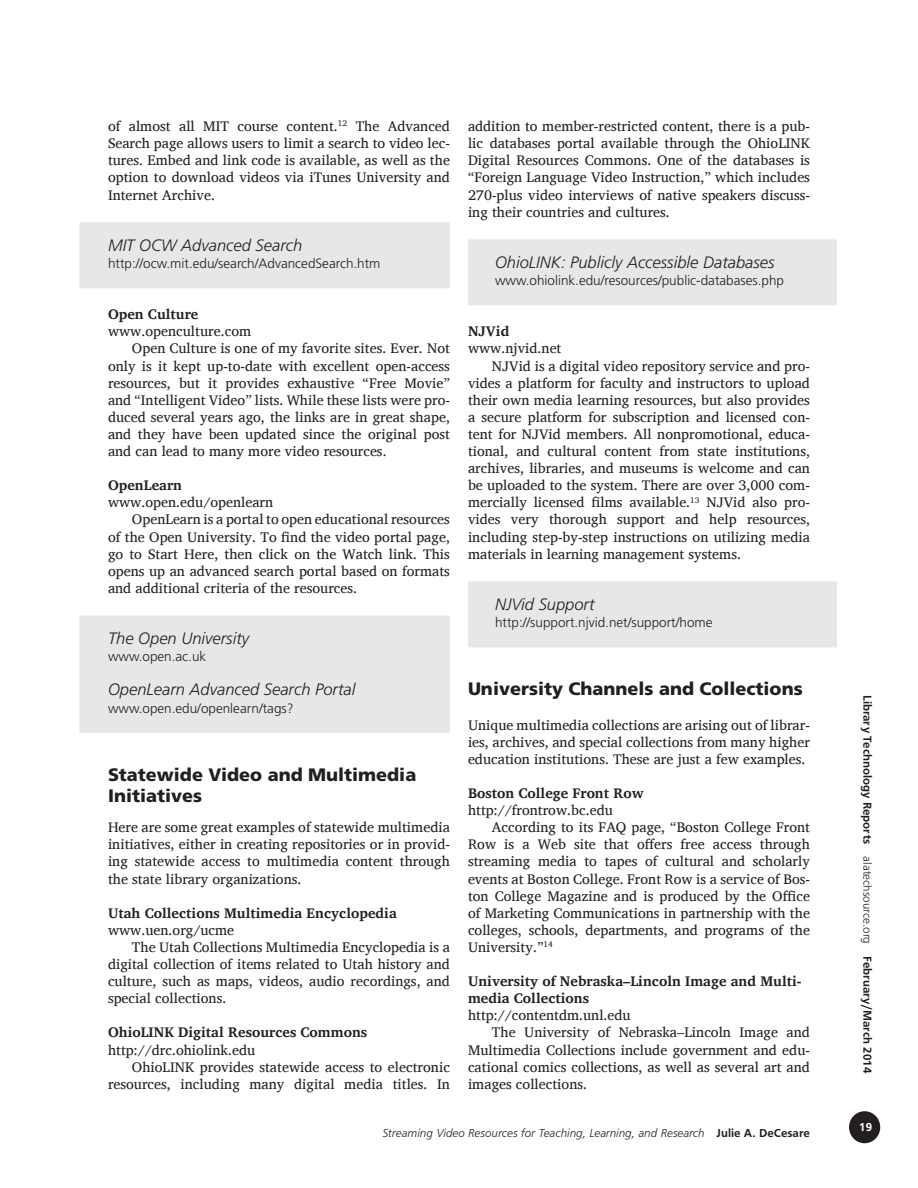
<style>
.page{position:relative;width:918px;height:1188px;background:#fff}
.page>*{position:absolute;margin:0;border:0;box-sizing:border-box;transform-origin:0 0}
.t1{font:900 18px/21px "Frutiger";color:#231f20}
.t2{font:italic 300 16.5px "Frutiger";color:#231f20}
.t3{font:14.25px/17.1px "Charis SIL";color:#231f20;text-align:justify}
.t4{font:700 14.25px/17.1px "Charis SIL";color:#231f20}
.t5{font:300 13.5px "Frutiger";color:#231f20}
.t6{font:12px "Frugal Sans Light Italic DTC";color:#231f20}
.t7{font:12px "Frugal Sans Bold DTC";color:#231f20}
.t8{font:12px "Frugal Sans Bold DTC";color:#fff}
.s1{font-family:"Frugal Sans Bold DTC"}
.s2{font-family:"Frugal Sans Light DTC"}
</style>
<div class="page">
<div style="left:850px;top:1112px;width:29px;height:31px;background:#231f20;border-radius:50%"></div>
<div style="left:849px;top:1111px;width:31px;height:32px;border:2px solid #231f20;border-radius:50%"></div>
<div style="left:80px;top:222px;width:370px;height:66px;background:#e6e7e9"></div>
<div style="left:80px;top:616px;width:370px;height:66px;background:#e6e7e9"></div>
<div style="left:80px;top:667px;width:370px;height:66px;background:#e6e7e9"></div>
<div style="left:468px;top:239px;width:369px;height:66px;background:#e6e7e9"></div>
<div style="left:468px;top:581px;width:369px;height:66px;background:#e6e7e9"></div>
<p class="t3" style="left:108px;top:118px;width:344px">of almost all MIT course content.<sup>12</sup> The Advanced Search page allows users to limit a search to video lec&shy;tures. Embed and link code is available, as well as the option to download videos via iTunes University and Internet Archive.</p>
<p class="t2" style="left:108px;top:236px;width:196px">MIT OCW Advanced Search</p>
<p class="t5" style="left:108px;top:256px;width:274px">http://ocw.mit.edu/search/AdvancedSearch.htm</p>
<p class="t4" style="left:108px;top:306px;width:92px">Open Culture</p>
<p class="t3" style="left:108px;top:323px;width:145px">www.openculture.com</p>
<p class="t3" style="left:132px;top:340px;width:319px">Open Culture is one of my favorite sites. Ever. Not</p>
<p class="t3" style="left:108px;top:357px;width:343px">only is it kept up-to-date with excellent open-access</p>
<p class="t3" style="left:108px;top:374px;width:343px">resources, but it provides exhaustive “Free Movie”</p>
<p class="t3" style="left:108px;top:391px;width:343px">and “Intelligent Video” lists. While these lists were pro-</p>
<p class="t3" style="left:108px;top:408px;width:343px">duced several years ago, the links are in great shape,</p>
<p class="t3" style="left:108px;top:425px;width:343px">and they have been updated since the original post</p>
<p class="t3" style="left:108px;top:443px;width:280px">and can lead to many more video resources.</p>
<p class="t4" style="left:108px;top:477px;width:76px">OpenLearn</p>
<p class="t3" style="left:108px;top:494px;width:167px">www.open.edu/openlearn</p>
<p class="t3" style="left:132px;top:511px;width:319px">OpenLearn is a portal to open educational resources</p>
<p class="t3" style="left:108px;top:528px;width:344px">of the Open University. To find the video portal page,</p>
<p class="t3" style="left:108px;top:545px;width:343px">go to Start Here, then click on the Watch link. This</p>
<p class="t3" style="left:108px;top:562px;width:344px">opens up an advanced search portal based on formats</p>
<p class="t3" style="left:108px;top:579px;width:251px">and additional criteria of the resources.</p>
<p class="t2" style="left:108px;top:629px;width:143px">The Open University</p>
<p class="t5" style="left:108px;top:649px;width:100px">www.open.ac.uk</p>
<p class="t2" style="left:108px;top:680px;width:249px">OpenLearn Advanced Search Portal</p>
<p class="t5" style="left:108px;top:700px;width:187px">www.open.edu/openlearn/tags?</p>
<p class="t1" style="left:108px;top:764px;width:310px">Statewide Video and Multimedia<br>Initiatives</p>
<p class="t3" style="left:108px;top:819px;width:344px">Here are some great examples of statewide multimedia initiatives, either in creating repositories or in provid&shy;ing statewide access to multimedia content through the state library organizations.</p>
<p class="t4" style="left:108px;top:904px;width:290px">Utah Collections Multimedia Encyclopedia</p>
<p class="t3" style="left:108px;top:921px;width:128px">www.uen.org/ucme</p>
<p class="t3" style="left:132px;top:938px;width:320px">The Utah Collections Multimedia Encyclopedia is a</p>
<p class="t3" style="left:108px;top:956px;width:344px">digital collection of items related to Utah history and</p>
<p class="t3" style="left:108px;top:973px;width:343px">culture, such as maps, videos, audio recordings, and</p>
<p class="t3" style="left:108px;top:990px;width:120px">special collections.</p>
<p class="t4" style="left:108px;top:1024px;width:261px">OhioLINK Digital Resources Commons</p>
<p class="t3" style="left:108px;top:1041px;width:149px">http://drc.ohiolink.edu</p>
<p class="t3" style="left:132px;top:1058px;width:319px">OhioLINK provides statewide access to electronic</p>
<p class="t3" style="left:108px;top:1075px;width:343px">resources, including many digital media titles. In</p>
<p class="t3" style="left:468px;top:118px;width:344px">addition to member-restricted content, there is a pub&shy;lic databases portal available through the OhioLINK Digital Resources Commons. One of the databases is “Foreign Language Video Instruction,” which includes 270-plus video interviews of native speakers discuss&shy;ing their countries and cultures.</p>
<p class="t2" style="left:495px;top:253px;width:281px">OhioLINK: Publicly Accessible Databases</p>
<p class="t5" style="left:495px;top:273px;width:291px">www.ohiolink.edu/resources/public-databases.php</p>
<p class="t4" style="left:468px;top:323px;width:43px">NJVid</p>
<p class="t3" style="left:468px;top:340px;width:95px">www.njvid.net</p>
<p class="t3" style="left:492px;top:357px;width:320px">NJVid is a digital video repository service and pro-</p>
<p class="t3" style="left:468px;top:374px;width:344px">vides a platform for faculty and instructors to upload</p>
<p class="t3" style="left:468px;top:391px;width:343px">their own media learning resources, but also provides</p>
<p class="t3" style="left:468px;top:408px;width:343px">a secure platform for subscription and licensed con-</p>
<p class="t3" style="left:468px;top:425px;width:343px">tent for NJVid members. All nonpromotional, educa-</p>
<p class="t3" style="left:468px;top:443px;width:343px">tional, and cultural content from state institutions,</p>
<p class="t3" style="left:468px;top:460px;width:343px">archives, libraries, and museums is welcome and can</p>
<p class="t3" style="left:468px;top:477px;width:343px">be uploaded to the system. There are over 3,000 com-</p>
<p class="t3" style="left:468px;top:494px;width:344px">mercially licensed films available.<sup>13</sup> NJVid also pro-</p>
<p class="t3" style="left:468px;top:511px;width:344px">vides very thorough support and help resources,</p>
<p class="t3" style="left:468px;top:528px;width:343px">including step-by-step instructions on utilizing media</p>
<p class="t3" style="left:468px;top:545px;width:275px">materials in learning management systems.</p>
<p class="t2" style="left:495px;top:595px;width:101px">NJVid Support</p>
<p class="t5" style="left:495px;top:615px;width:219px">http://support.njvid.net/support/home</p>
<p class="t1" style="left:468px;top:679px;width:336px">University Channels and Collections</p>
<p class="t3" style="left:468px;top:716px;width:343px">Unique multimedia collections are arising out of librar&shy;ies, archives, and special collections from many higher education institutions. These are just a few examples.</p>
<p class="t4" style="left:468px;top:785px;width:177px">Boston College Front Row</p>
<p class="t3" style="left:468px;top:802px;width:146px">http://frontrow.bc.edu</p>
<p class="t3" style="left:492px;top:819px;width:320px">According to its FAQ page, “Boston College Front</p>
<p class="t3" style="left:468px;top:836px;width:343px">Row is a Web site that offers free access through</p>
<p class="t3" style="left:468px;top:853px;width:344px">streaming media to tapes of cultural and scholarly</p>
<p class="t3" style="left:468px;top:870px;width:343px">events at Boston College. Front Row is a service of Bos-</p>
<p class="t3" style="left:468px;top:887px;width:343px">ton College Magazine and is produced by the Office</p>
<p class="t3" style="left:468px;top:904px;width:343px">of Marketing Communications in partnership with the</p>
<p class="t3" style="left:468px;top:921px;width:343px">colleges, schools, departments, and programs of the</p>
<p class="t3" style="left:468px;top:938px;width:86px">University.”<sup>14</sup></p>
<p class="t4" style="left:468px;top:973px;width:335px">University of Nebraska–Lincoln Image and Multi&shy;media Collections</p>
<p class="t3" style="left:468px;top:1007px;width:164px">http://contentdm.unl.edu</p>
<p class="t3" style="left:492px;top:1024px;width:320px">The University of Nebraska–Lincoln Image and</p>
<p class="t3" style="left:468px;top:1041px;width:344px">Multimedia Collections include government and edu-</p>
<p class="t3" style="left:468px;top:1058px;width:344px">cational comics collections, as well as several art and</p>
<p class="t3" style="left:468px;top:1075px;width:121px">images collections.</p>
<p class="t6" style="left:382px;top:1126px;width:429px">Streaming Video Resources for Teaching, Learning, and Research <span class="s1">Julie A. DeCesare</span></p>
<p class="t7" style="left:874px;top:695px;width:380px;rotate:90deg">Library Technology Reports <span class="s2">alatechsource.org</span> February/March 2014</p>
<p class="t8" style="left:859px;top:1120px;width:14px">19</p>
</div>
